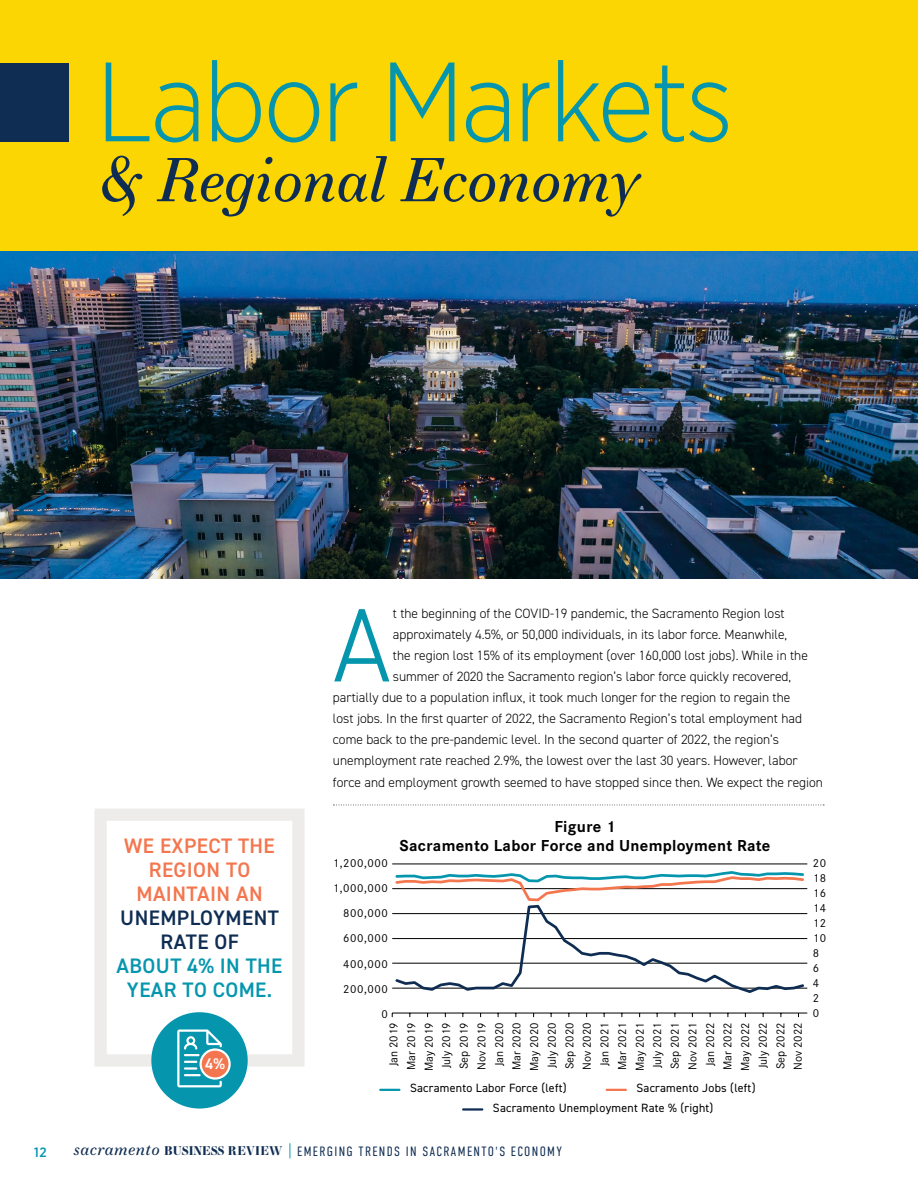
<style>
.page{position:relative;width:918px;height:1188px;background:#fff}
.page>*{position:absolute;margin:0;border:0;box-sizing:border-box;transform-origin:0 0}
.t1{font:300 112.5px "Gotham Narrow";letter-spacing:-.03em;color:#0596ae}
.t2{font:300 104.85px "DIN2014";color:#0596ae}
.t3{font:italic 60px "Essonnes Text";letter-spacing:-.01em;color:#0f2d52}
.t4{font:600 21px/24px "DIN2014";letter-spacing:.02em;color:#f4764e;text-align:center}
.t5{font:600 21px/24px "DIN2014";letter-spacing:.02em;color:#0596ae;text-align:center}
.t6{font:600 21px/24px "DIN2014";letter-spacing:.02em;color:#0f2d52;text-align:center}
.t7{font:700 16.5px/19.5px "Corporate S Pro";letter-spacing:.02em;color:#000;text-align:center}
.t8{font:600 15.45px "DIN2014";color:#fff}
.t9{font:300 13.5px "DIN2014";color:#000}
.t10{font:300 13.5px "DIN Condensed";letter-spacing:.1em;color:#0f2d52}
.t11{font:500 13.5px "Gotham Narrow";color:#0596ae}
.t12{font:12px/17.5px "Corporate S Pro";color:#000;text-align:center}
.t13{font:12px/19.6px "DIN2014";letter-spacing:.02em;color:#000}
.t14{font:12px/15px "Corporate S Pro";letter-spacing:.05em;color:#000}
.s1{font-family:"Essonnes Text";font-weight:400;font-style:italic;font-size:16.5px}
.s2{font-family:"Essonnes Display";font-weight:700;font-size:12px}
.s3{font-size:16.5px;color:#0596ae}
</style>
<div class="page">
<img style="left:0;top:251px;width:918px;height:327px">
<div style="left:0;top:0;width:918px;height:251px;background:#fbd603"></div>
<div style="left:0;top:64px;width:69px;height:78px;background:#0f2d52"></div>
<svg style="left:333px;top:805px;width:491px;height:1px"></svg>
<hr style="left:392px;top:864px;width:415px;height:1px;background:#000">
<hr style="left:392px;top:888px;width:415px;height:1px;background:#000">
<hr style="left:392px;top:913px;width:415px;height:1px;background:#000">
<hr style="left:392px;top:938px;width:415px;height:1px;background:#000">
<hr style="left:392px;top:963px;width:415px;height:1px;background:#000">
<hr style="left:392px;top:988px;width:415px;height:1px;background:#000">
<hr style="left:392px;top:1013px;width:415px;height:1px;background:#000">
<svg style="left:393px;top:871px;width:413px;height:122px"></svg>
<svg style="left:380px;top:1089px;width:19px;height:2px"></svg>
<svg style="left:607px;top:1089px;width:19px;height:2px"></svg>
<hr style="left:463px;top:1108px;width:19px;height:3px;background:#0f2d52">
<div style="left:95px;top:809px;width:210px;height:258px;background:#fff;border:12px solid #edeceb"></div>
<div style="left:151px;top:1012px;width:97px;height:97px;background:#0596ae;border-radius:50%"></div>
<svg style="left:177px;top:1030px;width:54px;height:57px"></svg>
<h1 class="t1" style="left:96px;top:33px;width:639px">Labor Markets</h1>
<h3 class="t3" style="left:99px;top:136px;width:544px">&amp; Regional Economy</h3>
<h3 class="t4" style="left:124px;top:833px;width:152px">WE EXPECT THE<br>REGION TO<br>MAINTAIN AN</h3>
<h3 class="t6" style="left:120px;top:905px;width:160px">UNEMPLOYMENT<br>RATE OF</h3>
<h3 class="t5" style="left:117px;top:953px;width:167px">ABOUT 4% IN THE<br>YEAR TO COME.</h3>
<p class="t8" style="left:205px;top:1054px;width:21px">4%</p>
<h2 class="t2" style="left:333px;top:582px;width:59px">A</h2>
<p class="t9" style="left:393px;top:606px;width:393px">t the beginning of the COVID-19 pandemic, the Sacramento Region lost</p>
<p class="t9" style="left:393px;top:627px;width:396px">approximately 4.5%, or 50,000 individuals, in its labor force. Meanwhile,</p>
<p class="t9" style="left:393px;top:648px;width:417px">the region lost 15% of its employment (over 160,000 lost jobs). While in the</p>
<p class="t9" style="left:393px;top:669px;width:400px">summer of 2020 the Sacramento region’s labor force quickly recovered,</p>
<p class="t9" style="left:333px;top:690px;width:459px">partially due to a population influx, it took much longer for the region to regain the</p>
<p class="t9" style="left:333px;top:711px;width:471px">lost jobs. In the first quarter of 2022, the Sacramento Region’s total employment had</p>
<p class="t9" style="left:333px;top:732px;width:448px">come back to the pre-pandemic level. In the second quarter of 2022, the region’s</p>
<p class="t9" style="left:333px;top:753px;width:466px">unemployment rate reached 2.9%, the lowest over the last 30 years. However, labor</p>
<p class="t9" style="left:333px;top:774px;width:492px">force and employment growth seemed to have stopped since then. We expect the region</p>
<p class="t7" style="left:400px;top:815px;width:372px">Figure 1<br>Sacramento Labor Force and Unemployment Rate</p>
<p class="t14" style="left:813px;top:855px;width:15px">20<br>18<br>16<br>14<br>12<br>10<br>8<br>6<br>4<br>2<br>0</p>
<p class="t14" style="left:333px;top:850px;width:57px;line-height:25px;text-align:right">1,200,000<br>1,000,000<br>800,000<br>600,000<br>400,000<br>200,000<br>0</p>
<p class="t12" style="left:384px;top:1071px;width:50px;rotate:-90deg">Jan 2019<br>Mar 2019<br>May 2019<br>July 2019<br>Sep 2019<br>Nov 2019<br>Jan 2020<br>Mar 2020<br>May 2020<br>July 2020<br>Sep 2020<br>Nov 2020<br>Jan 2021<br>Mar 2021<br>May 2021<br>July 2021<br>Sep 2021<br>Nov 2021<br>Jan 2022<br>Mar 2022<br>May 2022<br>July 2022<br>Sep 2022<br>Nov 2022</p>
<p class="t13" style="left:410px;top:1078px;width:158px">Sacramento Labor Force (left)</p>
<p class="t13" style="left:493px;top:1078px;width:264px;text-indent:144px">Sacramento Jobs (left)<br>Sacramento Unemployment Rate % (right)</p>
<p class="t11" style="left:34px;top:1144px;width:14px">12</p>
<p class="t10" style="left:74px;top:1144px;width:490px"><span class="s1">sacramento</span> <span class="s2">BUSINESS REVIEW</span> <span class="s3">|</span> EMERGING TRENDS IN SACRAMENTO'S ECONOMY</p>
</div>
